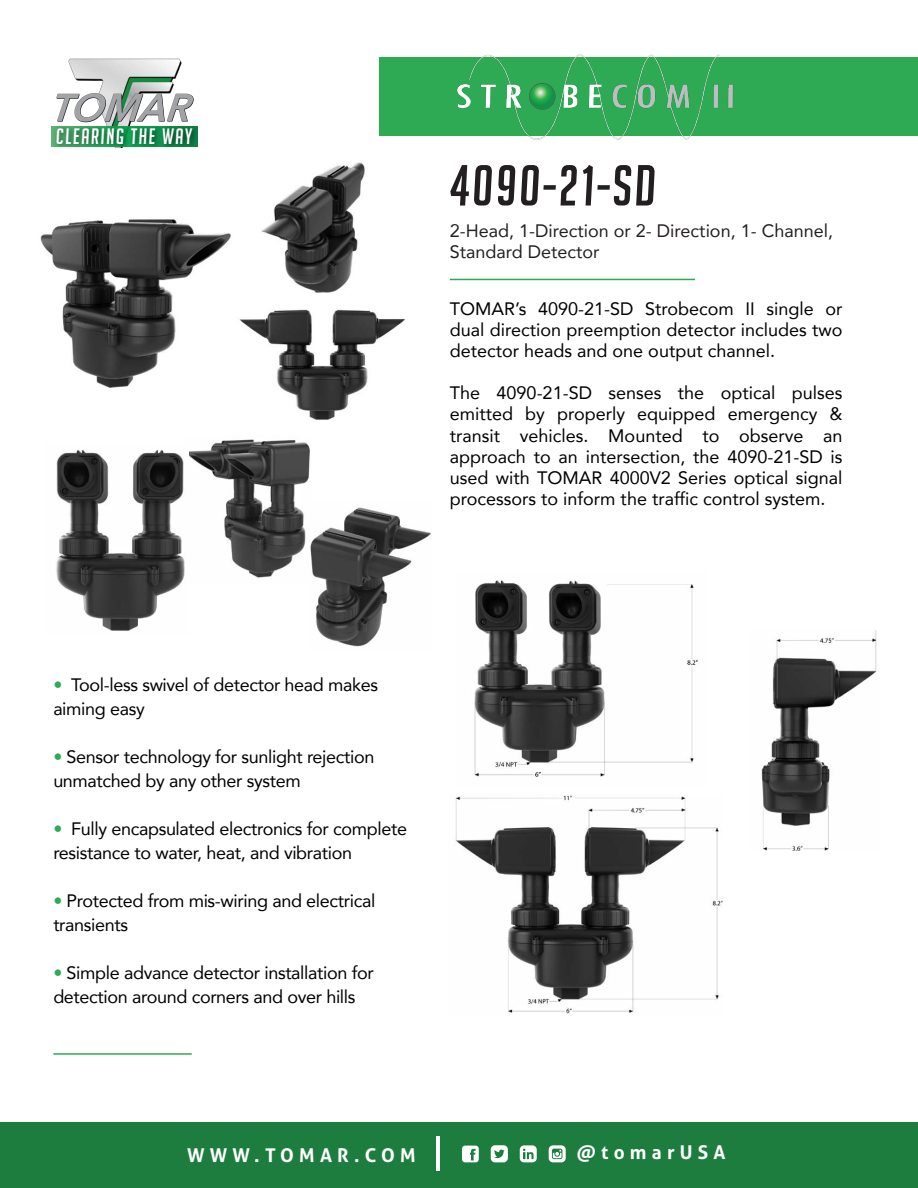
<style>
.page{position:relative;width:918px;height:1188px;background:#fff}
.page>*{position:absolute;margin:0;border:0;box-sizing:border-box;transform-origin:0 0}
.t1{font:italic 56.4px "Big Noodle Titling";letter-spacing:.04em;color:#231f20}
.t2{font:italic 21.75px "Big Noodle Titling";letter-spacing:.075em;color:#fff}
.t3{font:700 19.05px "Aller";letter-spacing:.275em;color:#fff}
.t4{font:18px/21px "Avenir";letter-spacing:-.02em;color:#000}
.t5{font:18px/21px "Avenir";color:#231f20}
.s1{font-weight:500;color:#2daa53}
</style>
<div class="page">
<div style="left:379px;top:57px;width:539px;height:79px;background:#2daa53"></div>
<div style="left:0;top:1123px;width:918px;height:65px;background:#1d7d3e"></div>
<hr style="left:436px;top:1136px;width:4px;height:34px;background:#fff">
<svg style="left:462px;top:1146px;width:17px;height:16px"></svg>
<svg style="left:491px;top:1145px;width:17px;height:17px"></svg>
<svg style="left:549px;top:1145px;width:17px;height:17px"></svg>
<svg style="left:520px;top:1145px;width:17px;height:17px"></svg>
<hr style="left:450px;top:279px;width:245px;height:1px;background:#2daa53">
<img style="left:457px;top:54px;width:277px;height:86px">
<img style="left:68px;top:58px;width:114px;height:35px">
<svg style="left:56px;top:93px;width:138px;height:26px"></svg>
<img style="left:51px;top:119px;width:147px;height:30px">
<hr style="left:53px;top:1053px;width:139px;height:2px;background:#2daa53">
<img style="left:761px;top:630px;width:116px;height:221px">
<img style="left:474px;top:580px;width:224px;height:197px">
<img style="left:189px;top:439px;width:121px;height:139px">
<img style="left:56px;top:449px;width:129px;height:182px">
<img style="left:308px;top:501px;width:123px;height:146px">
<img style="left:40px;top:219px;width:191px;height:169px">
<img style="left:239px;top:309px;width:166px;height:111px">
<img style="left:261px;top:162px;width:104px;height:131px">
<img style="left:455px;top:795px;width:267px;height:219px">
<p class="t2" style="left:56px;top:124px;width:138px">CLEARING THE WAY</p>
<h1 class="t1" style="left:450px;top:155px;width:208px">4090-21-SD</h1>
<p class="t5" style="left:450px;top:220px;width:385px">2-Head, 1-Direction or 2- Direction, 1- Channel,<br>Standard Detector</p>
<p class="t4" style="left:450px;top:298px;width:394px;text-align:justify">TOMAR’s 4090-21-SD Strobecom II single or dual direction preemption detector includes two detector heads and one output channel.</p>
<p class="t4" style="left:450px;top:382px;width:394px;text-align:justify">The 4090-21-SD senses the optical pulses emitted by properly equipped emergency &amp; transit vehicles. Mounted to observe an approach to an intersection, the 4090-21-SD is used with TOMAR 4000V2 Series optical signal processors to inform the traffic control system.</p>
<p class="t4" style="left:53px;top:672px;width:326px;line-height:24px"><span class="s1">•</span> Tool-less swivel of detector head makes aiming easy</p>
<p class="t4" style="left:53px;top:744px;width:323px;line-height:24px"><span class="s1">•</span> Sensor technology for sunlight rejection unmatched by any other system</p>
<p class="t4" style="left:53px;top:816px;width:355px;line-height:24px"><span class="s1">•</span> Fully encapsulated electronics for complete resistance to water, heat, and vibration</p>
<p class="t4" style="left:53px;top:888px;width:324px;line-height:24px"><span class="s1">•</span> Protected from mis-wiring and electrical transients</p>
<p class="t4" style="left:53px;top:960px;width:322px;line-height:24px"><span class="s1">•</span> Simple advance detector installation for detection around corners and over hills</p>
<p class="t3" style="left:187px;top:1144px;width:230px">WWW.TOMAR.COM</p>
<p class="t3" style="left:577px;top:1141px;width:150px">@tomarUSA</p>
</div>
